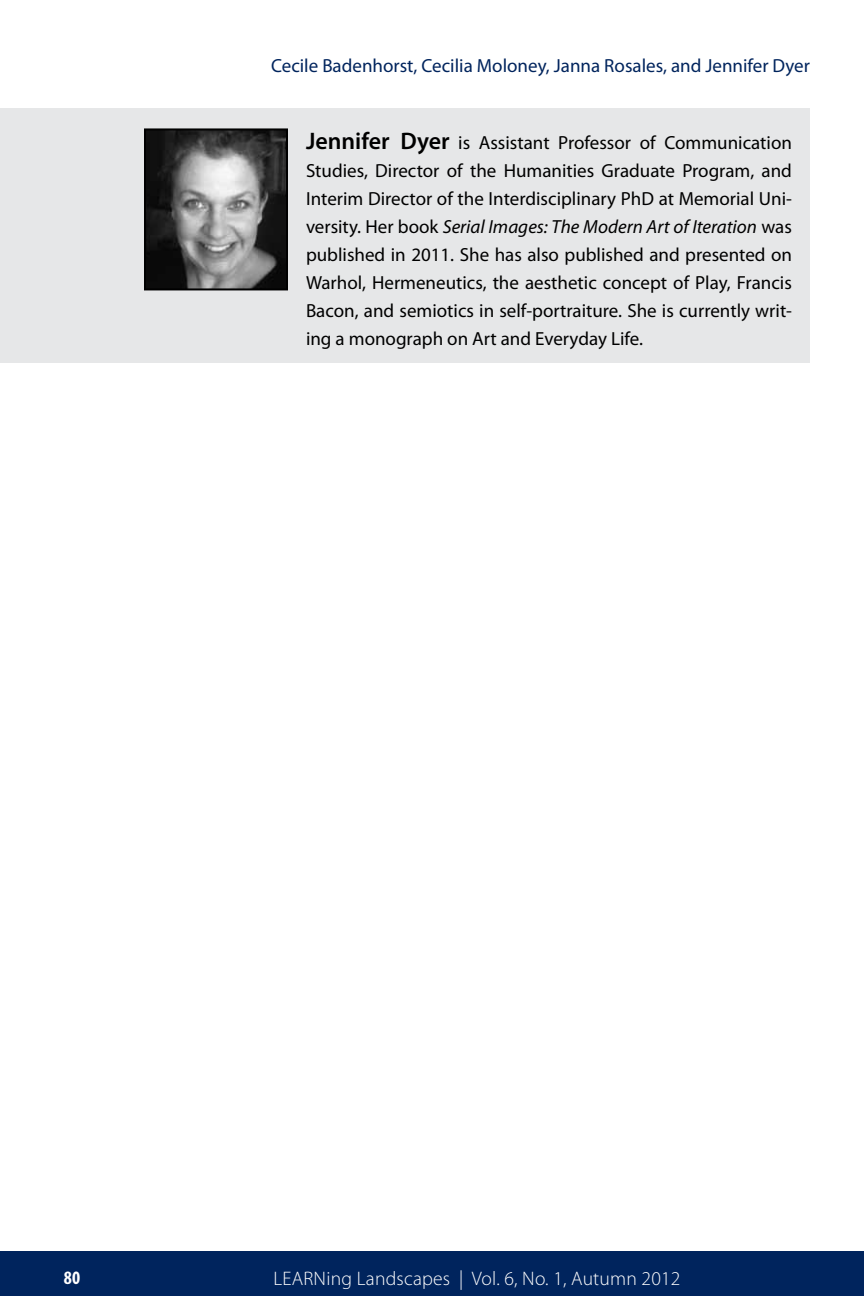
<style>
.page{position:relative;width:864px;height:1296px;background:#fff}
.page>*{position:absolute;margin:0;border:0;box-sizing:border-box;transform-origin:0 0}
.t1{font:300 19.6px "Myriad Pro";letter-spacing:.01em;color:#fff}
.t2{font:19px/28px "Myriad Pro";color:#000;text-align:justify}
.t3{font:19px "Myriad Pro";color:#00245d}
.t4{font:700 condensed 19px "Myriad Pro";color:#fff}
.s1{font-weight:600;font-size:24px}
.s2{font-style:italic}
</style>
<div class="page">
<div style="left:0;top:1251px;width:864px;height:45px;background:#00245d"></div>
<div style="left:0;top:108px;width:810px;height:255px;background:#e6e7e8"></div>
<img style="left:147px;top:131px;width:138px;height:156px">
<div style="left:144px;top:128px;width:144px;height:162px;border:2px solid #000"></div>
<p class="t3" style="left:271px;top:54px;width:540px">Cecile Badenhorst, Cecilia Moloney, Janna Rosales, and Jennifer Dyer</p>
<p class="t2" style="left:306px;top:128px;width:488px"><span class="s1">Jennifer Dyer</span> is Assistant Professor of Communication Studies, Director of the Humanities Graduate Program, and Interim Director of the Interdisciplinary PhD at Memorial Uni&shy;versity. Her book <span class="s2">Serial Images: The Modern Art of Iteration</span> was published in 2011. She has also published and presented on Warhol, Hermeneutics, the aesthetic concept of Play, Francis Bacon, and semiotics in self-portraiture. She is currently writ&shy;ing a monograph on Art and Everyday Life.</p>
<p class="t4" style="left:64px;top:1266px;width:18px">80</p>
<p class="t1" style="left:274px;top:1267px;width:408px">LEARNing Landscapes | Vol. 6, No. 1, Autumn 2012</p>
</div>
